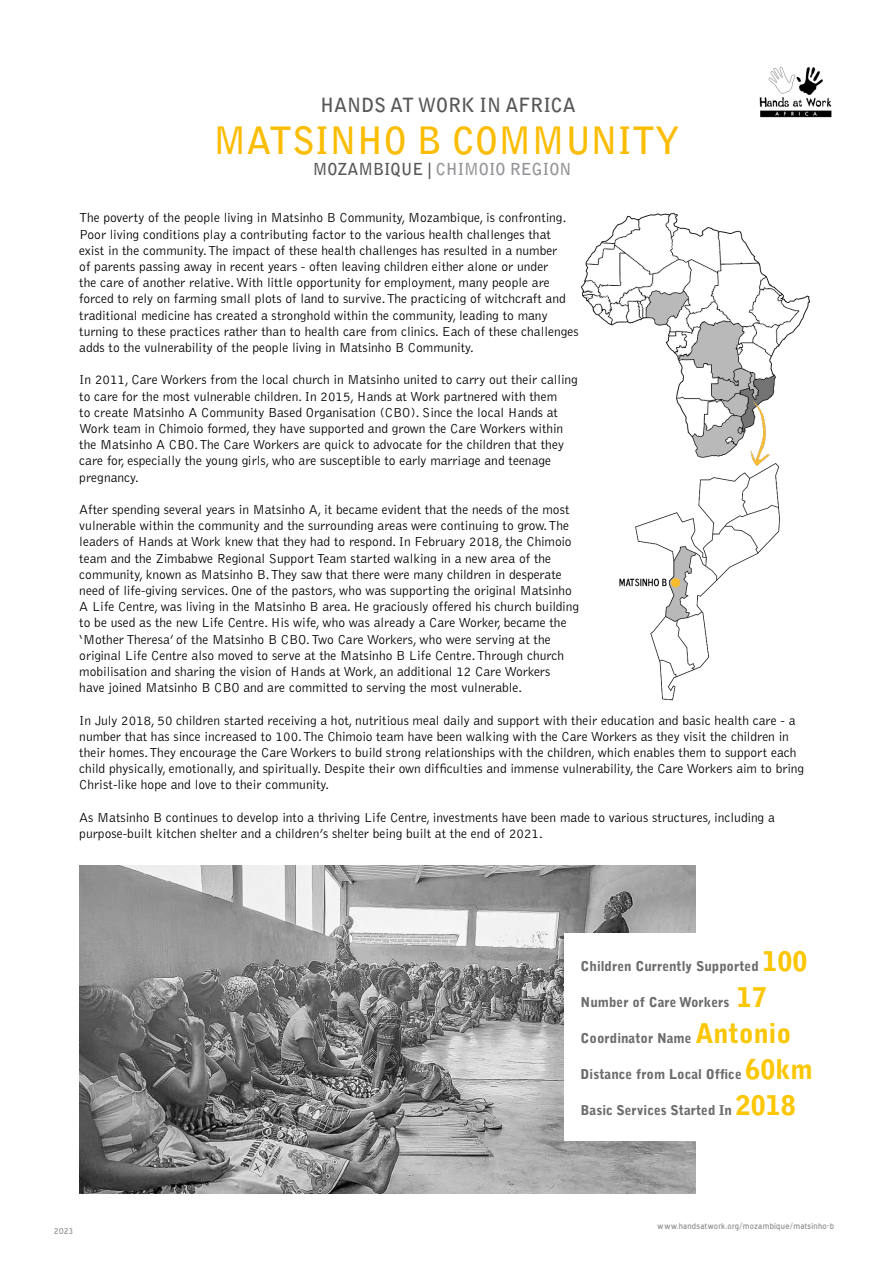
<style>
.page{position:relative;width:893px;height:1263px;background:#fff}
.page>*{position:absolute;margin:0;border:0;box-sizing:border-box;transform-origin:0 0}
.t1{font:700 37.5px "Bell Gothic Std";color:#fbbd04}
.t2{font:700 19.5px "Bell Gothic Std";color:#57585a}
.t3{font:700 16.5px "Bell Gothic Std";color:#939598}
.t4{font:300 13.5px/16.2px "Bell Gothic Std";color:#000}
.t5{font:900 13.5px "Bell Gothic Std";color:#6c6c6c}
.t6{font:10.5px "Blue Highway";letter-spacing:.025em;color:#939598}
.s1{color:#57585a}
.s2{font-size:27px;color:#fbc604}
</style>
<div class="page">
<img style="left:759px;top:67px;width:73px;height:51px">
<img style="left:581px;top:212px;width:230px;height:489px">
<img style="left:79px;top:866px;width:617px;height:327px">
<div style="left:564px;top:933px;width:135px;height:207px;background:#fff"></div>
<p class="t2" style="left:320px;top:93px;width:257px">HANDS AT WORK IN AFRICA</p>
<p class="t1" style="left:213px;top:118px;width:468px">MATSINHO B COMMUNITY</p>
<p class="t3" style="left:313px;top:159px;width:260px"><span class="s1">MOZAMBIQUE |</span> CHIMOIO REGION</p>
<p class="t4" style="left:79px;top:210px;width:501px">The poverty of the people living in Matsinho B Community, Mozambique, is confronting.<br>Poor living conditions play a contributing factor to the various health challenges that exist in the community. The impact of these health challenges has resulted in a number<br>of parents passing away in recent years - often leaving children either alone or under<br>the care of another relative. With little opportunity for employment, many people are forced to rely on farming small plots of land to survive. The practicing of witchcraft and traditional medicine has created a stronghold within the community, leading to many turning to these practices rather than to health care from clinics. Each of these challenges adds to the vulnerability of the people living in Matsinho B Community.</p>
<p class="t4" style="left:79px;top:372px;width:500px">In 2011, Care Workers from the local church in Matsinho united to carry out their calling to care for the most vulnerable children. In 2015, Hands at Work partnered with them<br>to create Matsinho A Community Based Organisation (CBO). Since the local Hands at Work team in Chimoio formed, they have supported and grown the Care Workers within the Matsinho A CBO. The Care Workers are quick to advocate for the children that they care for, especially the young girls, who are susceptible to early marriage and teenage pregnancy.</p>
<p class="t4" style="left:79px;top:502px;width:501px">After spending several years in Matsinho A, it became evident that the needs of the most vulnerable within the community and the surrounding areas were continuing to grow. The leaders of Hands at Work knew that they had to respond. In February 2018, the Chimoio team and the Zimbabwe Regional Support Team started walking in a new area of the community, known as Matsinho B. They saw that there were many children in desperate need of life-giving services. One of the pastors, who was supporting the original Matsinho A Life Centre, was living in the Matsinho B area. He graciously offered his church building to be used as the new Life Centre. His wife, who was already a Care Worker, became the ‘Mother Theresa’ of the Matsinho B CBO. Two Care Workers, who were serving at the original Life Centre also moved to serve at the Matsinho B Life Centre. Through church mobilisation and sharing the vision of Hands at Work, an additional 12 Care Workers have joined Matsinho B CBO and are committed to serving the most vulnerable.</p>
<p class="t4" style="left:79px;top:712px;width:726px">In July 2018, 50 children started receiving a hot, nutritious meal daily and support with their education and basic health care - a number that has since increased to 100. The Chimoio team have been walking with the Care Workers as they visit the children in their homes. They encourage the Care Workers to build strong relationships with the children, which enables them to support each child physically, emotionally, and spiritually. Despite their own difficulties and immense vulnerability, the Care Workers aim to bring Christ-like hope and love to their community.</p>
<p class="t4" style="left:79px;top:809px;width:697px">As Matsinho B continues to develop into a thriving Life Centre, investments have been made to various structures, including a purpose-built kitchen shelter and a children’s shelter being built at the end of 2021.</p>
<p class="t6" style="left:54px;top:1226px;width:20px">2023</p>
<p class="t5" style="left:581px;top:958px;width:228px">Children Currently Supported <span class="s2">100</span></p>
<p class="t5" style="left:581px;top:994px;width:188px">Number of Care Workers <span class="s2">17</span></p>
<p class="t5" style="left:581px;top:1030px;width:212px">Coordinator Name <span class="s2">Antonio</span></p>
<p class="t5" style="left:581px;top:1066px;width:234px">Distance from Local Office <span class="s2">60km</span></p>
<p class="t5" style="left:581px;top:1102px;width:217px">Basic Services Started In <span class="s2">2018</span></p>
<p class="t6" style="left:657px;top:1221px;width:178px">www.handsatwork.org/mozambique/matsinho-b</p>
</div>
